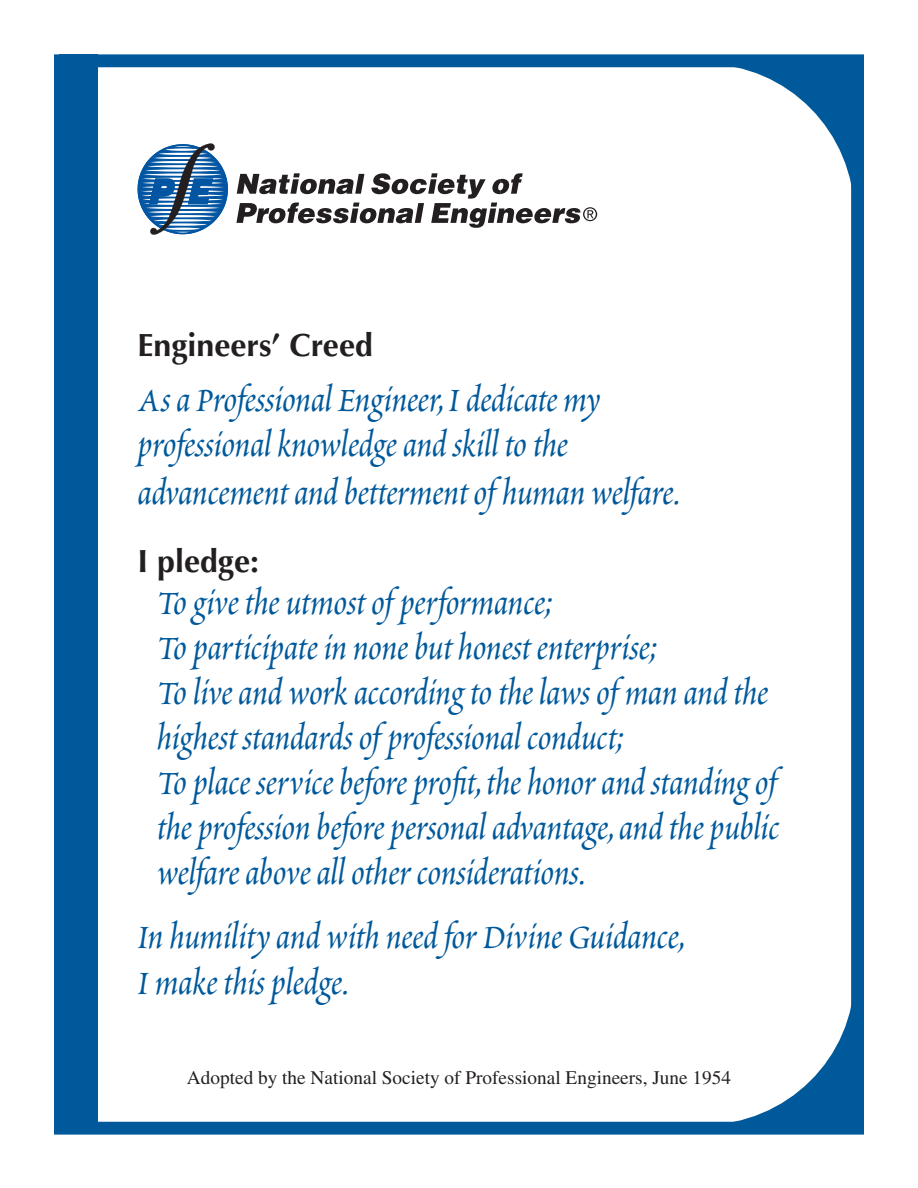
<style>
.page{position:relative;width:918px;height:1188px;background:#fff}
.page>*{position:absolute;margin:0;border:0;box-sizing:border-box;transform-origin:0 0}
.t1{font:41.85px/45px "Poetica Chancery I";color:#00599b}
.t2{font:700 32.1px "Optima";color:#231f20}
.t3{font:19.35px "Times";color:#231f20}
</style>
<div class="page">
<div style="left:54px;top:54px;width:810px;height:1081px;border:13px solid #00599b"></div>
<svg style="left:138px;top:143px;width:90px;height:92px"></svg>
<svg style="left:236px;top:173px;width:361px;height:55px"></svg>
<div style="left:59px;top:54px;width:38px;height:1079px;background:#00599b"></div>
<svg style="left:703px;top:976px;width:151px;height:149px"></svg>
<svg style="left:705px;top:64px;width:149px;height:152px"></svg>
<p class="t2" style="left:138px;top:327px;width:237px">Engineers’ Creed</p>
<p class="t1" style="left:138px;top:377px;width:545px;line-height:46.7px">As a Professional Engineer, I dedicate my professional knowledge and skill to the advancement and betterment of human welfare.</p>
<p class="t2" style="left:138px;top:543px;width:123px">I pledge:</p>
<p class="t1" style="left:157px;top:581px;width:623px">To give the utmost of performance;<br>To participate in none but honest enterprise;<br>To live and work according to the laws of man and the highest standards of professional conduct;<br>To place service before profit, the honor and standing of the profession before personal advantage, and the public welfare above all other considerations.</p>
<p class="t1" style="left:138px;top:915px;width:550px;line-height:46.3px">In humility and with need for Divine Guidance,<br>I make this pledge.</p>
<p class="t3" style="left:187px;top:1066px;width:546px">Adopted by the National Society of Professional Engineers, June 1954</p>
</div>
